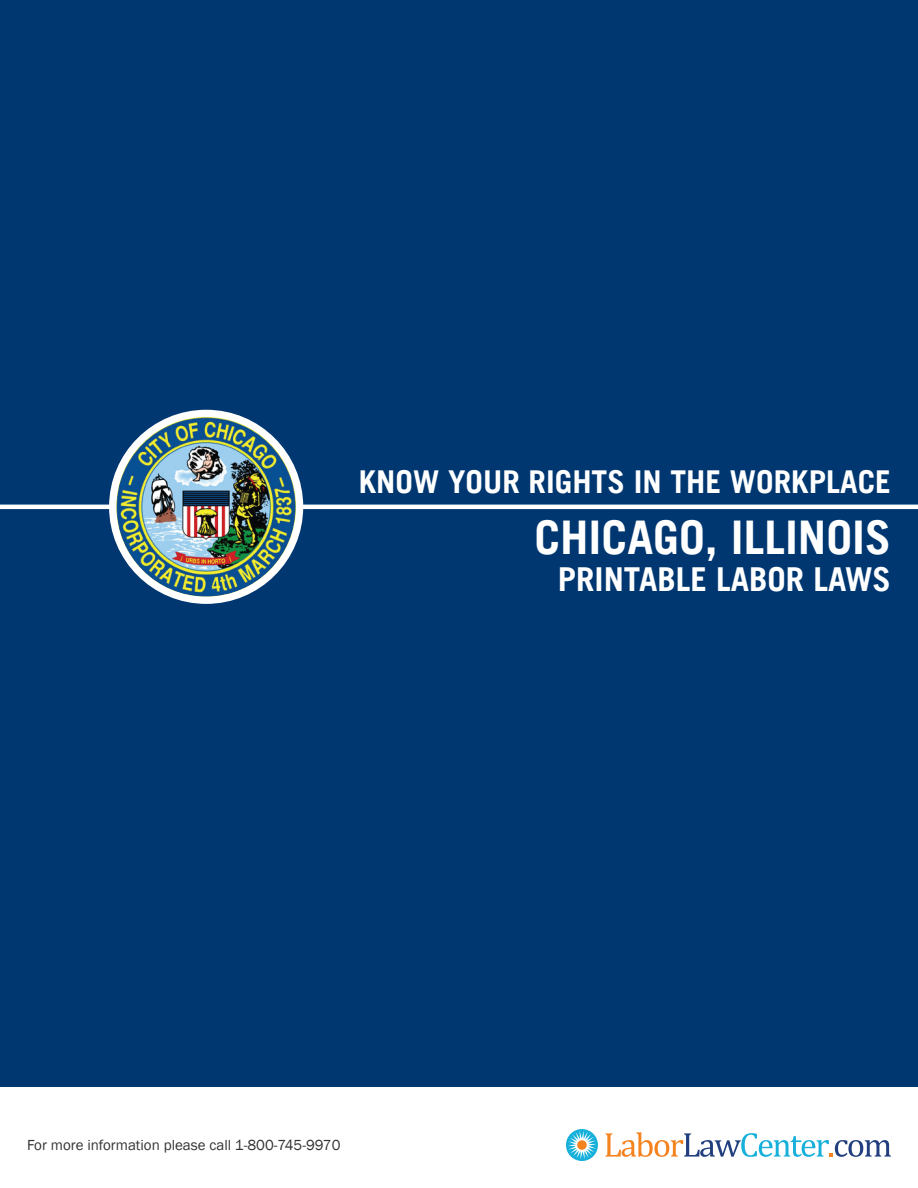
<style>
.page{position:relative;width:918px;height:1188px;background:#fff}
.page>*{position:absolute;margin:0;border:0;box-sizing:border-box;transform-origin:0 0}
.t1{font:700 46.5px "Trade Gothic LT";color:#fff}
.t2{font:700 33px "Trade Gothic LT";color:#fff}
.t3{font:700 31.5px "Trade Gothic LT";color:#fff}
.t4{font:15px "Franklin Gothic";color:#323332}
</style>
<div class="page">
<div style="left:0;top:0;width:918px;height:1086px;background:#003770"></div>
<hr style="left:0;top:505px;width:918px;height:4px;background:#fff">
<img style="left:113px;top:413px;width:187px;height:187px;border-radius:93px">
<div style="left:109px;top:410px;width:194px;height:194px;border:7px solid #fff;border-radius:50%"></div>
<svg style="left:566px;top:1129px;width:32px;height:32px"></svg>
<div style="left:577px;top:1140px;width:10px;height:10px;background:#f58320;border-radius:50%"></div>
<svg style="left:605px;top:1132px;width:286px;height:25px"></svg>
<p class="t3" style="left:359px;top:462px;width:534px">KNOW YOUR RIGHTS IN THE WORKPLACE</p>
<p class="t1" style="left:534px;top:509px;width:358px">CHICAGO, ILLINOIS</p>
<p class="t2" style="left:558px;top:559px;width:335px">PRINTABLE LABOR LAWS</p>
<p class="t4" style="left:27px;top:1136px;width:315px">For more information please call 1-800-745-9970</p>
</div>
